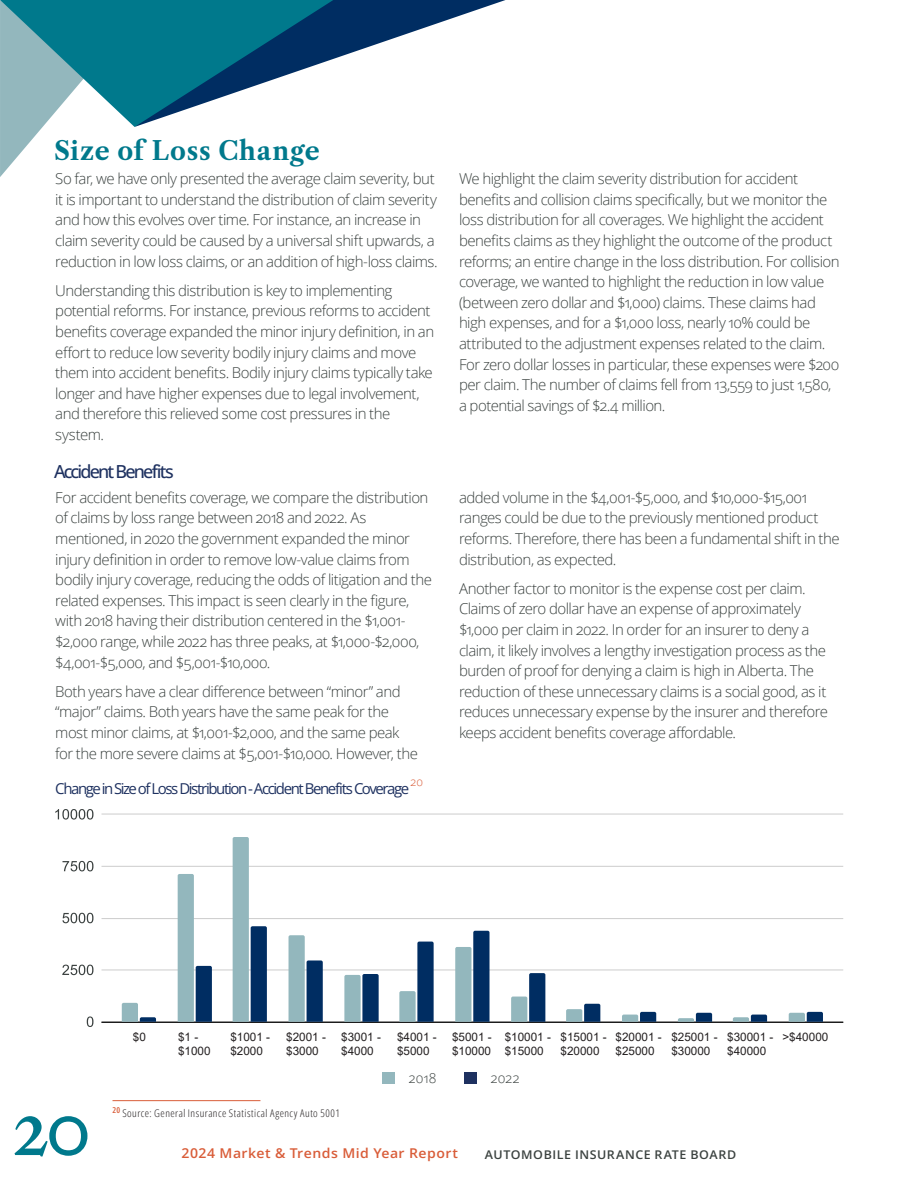
<style>
.page{position:relative;width:918px;height:1188px;background:#fff}
.page>*{position:absolute;margin:0;border:0;box-sizing:border-box;transform-origin:0 0}
.t1{font:72px "Libre Caslon Text";color:#00798c}
._2nd_heads{font:700 25.5px "Libre Caslon Text";letter-spacing:.025em;color:#00798c}
._3rd_head{font:500 18px "Open Sans";letter-spacing:-.1em;color:#1e3160}
.main_text_3{font:300 15px/20.7px "Open Sans";letter-spacing:-.035em;color:#3b4240}
.Chart_head{font:15px "Open Sans";letter-spacing:-.095em;color:#1e3160}
.t2{font:600 13.5px "Open Sans";letter-spacing:.035em;color:#d95d39;scale:1.04 1}
.main_text_2{font:300 13.5px "Open Sans";color:#3b4240}
.t3{font:600 12px "Open Sans";letter-spacing:.045em;color:#3b4240;scale:1.04 1}
.t4{font:11.7px/14.1px "Arial";color:#231f20}
.Chart_head-2{font:300 11.55px "Open Sans";color:#d95d39}
.footnote_text{font:300 10.5px "Open Sans Condensed";letter-spacing:.045em;color:#231f20;scale:1.04 1}
</style>
<div class="page">
<div style="left:383px;top:1072px;width:12px;height:11px;background:#93b7bd"></div>
<div style="left:465px;top:1072px;width:12px;height:11px;background:#1e3160"></div>
<hr style="left:112px;top:1100px;width:148px;height:1px;background:#d95d39">
<hr style="left:102px;top:970px;width:741px;height:1px;background:#ccc">
<hr style="left:102px;top:918px;width:741px;height:1px;background:#ccc">
<hr style="left:102px;top:866px;width:741px;height:1px;background:#ccc">
<hr style="left:102px;top:814px;width:741px;height:1px;background:#ccc">
<hr style="left:102px;top:1022px;width:741px;height:1px;background:#000">
<svg style="left:121px;top:1002px;width:36px;height:20px"></svg>
<svg style="left:177px;top:874px;width:36px;height:148px"></svg>
<svg style="left:232px;top:837px;width:36px;height:185px"></svg>
<svg style="left:288px;top:935px;width:36px;height:87px"></svg>
<svg style="left:344px;top:974px;width:36px;height:48px;background:#5c809a"></svg>
<svg style="left:398px;top:941px;width:37px;height:81px"></svg>
<svg style="left:454px;top:930px;width:36px;height:92px;background:#6586a0"></svg>
<svg style="left:510px;top:973px;width:36px;height:49px"></svg>
<svg style="left:565px;top:1003px;width:36px;height:19px"></svg>
<svg style="left:621px;top:1011px;width:36px;height:11px"></svg>
<svg style="left:677px;top:1012px;width:36px;height:10px"></svg>
<svg style="left:732px;top:1014px;width:36px;height:8px"></svg>
<svg style="left:788px;top:1011px;width:36px;height:11px"></svg>
<svg style="left:87px;top:1016px;width:6px;height:11px"></svg>
<svg style="left:62px;top:965px;width:31px;height:10px"></svg>
<svg style="left:62px;top:913px;width:31px;height:10px"></svg>
<svg style="left:63px;top:861px;width:30px;height:10px"></svg>
<svg style="left:55px;top:809px;width:38px;height:11px"></svg>
<svg style="left:98px;top:0;width:26px;height:117px;background:#1a8798"></svg>
<svg style="left:0;top:0;width:98px;height:177px"></svg>
<svg style="left:333px;top:0;width:173px;height:59px"></svg>
<svg style="left:124px;top:0;width:209px;height:127px"></svg>
<p class="_2nd_heads" style="left:54px;top:135px;width:267px">Size of Loss Change</p>
<p class="main_text_3" style="left:55px;top:168px;width:384px">So far, we have only presented the average claim severity, but it is important to understand the distribution of claim severity and how this evolves over time. For instance, an increase in claim severity could be caused by a universal shift upwards, a reduction in low loss claims, or an addition of high-loss claims.</p>
<p class="main_text_3" style="left:55px;top:280px;width:380px">Understanding this distribution is key to implementing potential reforms. For instance, previous reforms to accident benefits coverage expanded the minor injury definition, in an effort to reduce low severity bodily injury claims and move them into accident benefits. Bodily injury claims typically take longer and have higher expenses due to legal involvement, and therefore this relieved some cost pressures in the system.</p>
<p class="_3rd_head" style="left:54px;top:459px;width:121px">Accident Benefits</p>
<p class="main_text_3" style="left:55px;top:486px;width:378px">For accident benefits coverage, we compare the distribution of claims by loss range between 2018 and 2022. As mentioned, in 2020 the government expanded the minor injury definition in order to remove low-value claims from bodily injury coverage, reducing the odds of litigation and the related expenses. This impact is seen clearly in the figure, with 2018 having their distribution centered in the $1,001- $2,000 range, while 2022 has three peaks, at $1,000-$2,000, $4,001-$5,000, and $5,001-$10,000.</p>
<p class="main_text_3" style="left:55px;top:681px;width:364px">Both years have a clear difference between “minor” and “major” claims. Both years have the same peak for the most minor claims, at $1,001-$2,000, and the same peak for the more severe claims at $5,001-$10,000. However, the</p>
<p class="Chart_head" style="left:55px;top:778px;width:355px">Change in Size of Loss Distribution - Accident Benefits Coverage</p>
<p class="Chart_head-2" style="left:411px;top:774px;width:14px">20</p>
<p class="main_text_3" style="left:459px;top:168px;width:382px">We highlight the claim severity distribution for accident benefits and collision claims specifically, but we monitor the loss distribution for all coverages. We highlight the accident benefits claims as they highlight the outcome of the product reforms; an entire change in the loss distribution. For collision coverage, we wanted to highlight the reduction in low value (between zero dollar and $1,000) claims. These claims had high expenses, and for a $1,000 loss, nearly 10% could be attributed to the adjustment expenses related to the claim.<br>For zero dollar losses in particular, these expenses were $200 per claim. The number of claims fell from 13,559 to just 1,580, a potential savings of $2.4 million.</p>
<p class="main_text_3" style="left:459px;top:486px;width:382px">added volume in the $4,001-$5,000, and $10,000-$15,001 ranges could be due to the previously mentioned product reforms. Therefore, there has been a fundamental shift in the distribution, as expected.</p>
<p class="main_text_3" style="left:459px;top:577px;width:371px">Another factor to monitor is the expense cost per claim.<br>Claims of zero dollar have an expense of approximately $1,000 per claim in 2022. In order for an insurer to deny a claim, it likely involves a lengthy investigation process as the burden of proof for denying a claim is high in Alberta. The reduction of these unnecessary claims is a social good, as it reduces unnecessary expense by the insurer and therefore keeps accident benefits coverage affordable.</p>
<p class="t4" style="left:133px;top:1030px;width:15px">$0</p>
<p class="t4" style="left:178px;top:1030px;width:22px">$1 -</p>
<p class="t4" style="left:782px;top:1030px;width:47px">&gt;$40000</p>
<p class="t4" style="left:178px;top:1044px;width:34px">$1000</p>
<p class="t4" style="left:230px;top:1030px;width:41px">$1001 - $2000</p>
<p class="t4" style="left:286px;top:1030px;width:41px">$2001 - $3000</p>
<p class="t4" style="left:341px;top:1030px;width:41px">$3001 - $4000</p>
<p class="t4" style="left:397px;top:1030px;width:41px">$4001 - $5000</p>
<p class="t4" style="left:452px;top:1030px;width:41px">$5001 - $10000</p>
<p class="t4" style="left:505px;top:1030px;width:48px">$10001 - $15000</p>
<p class="t4" style="left:561px;top:1030px;width:48px">$15001 - $20000</p>
<p class="t4" style="left:616px;top:1030px;width:48px">$20001 - $25000</p>
<p class="t4" style="left:671px;top:1030px;width:48px">$25001 - $30000</p>
<p class="t4" style="left:727px;top:1030px;width:48px">$30001 - $40000</p>
<h1 class="t1" style="left:12px;top:1085px;width:81px">20</h1>
<p class="footnote_text" style="left:112px;top:1106px;width:220px"><sup>20</sup> Source: General Insurance Statistical Agency Auto 5001</p>
<p class="main_text_2" style="left:409px;top:1069px;width:29px">2018</p>
<p class="main_text_2" style="left:491px;top:1069px;width:30px">2022</p>
<p class="t2" style="left:181px;top:1144px;width:267px">2024 Market &amp; Trends Mid Year Report</p>
<p class="t3" style="left:485px;top:1146px;width:243px">AUTOMOBILE INSURANCE RATE BOARD</p>
</div>
